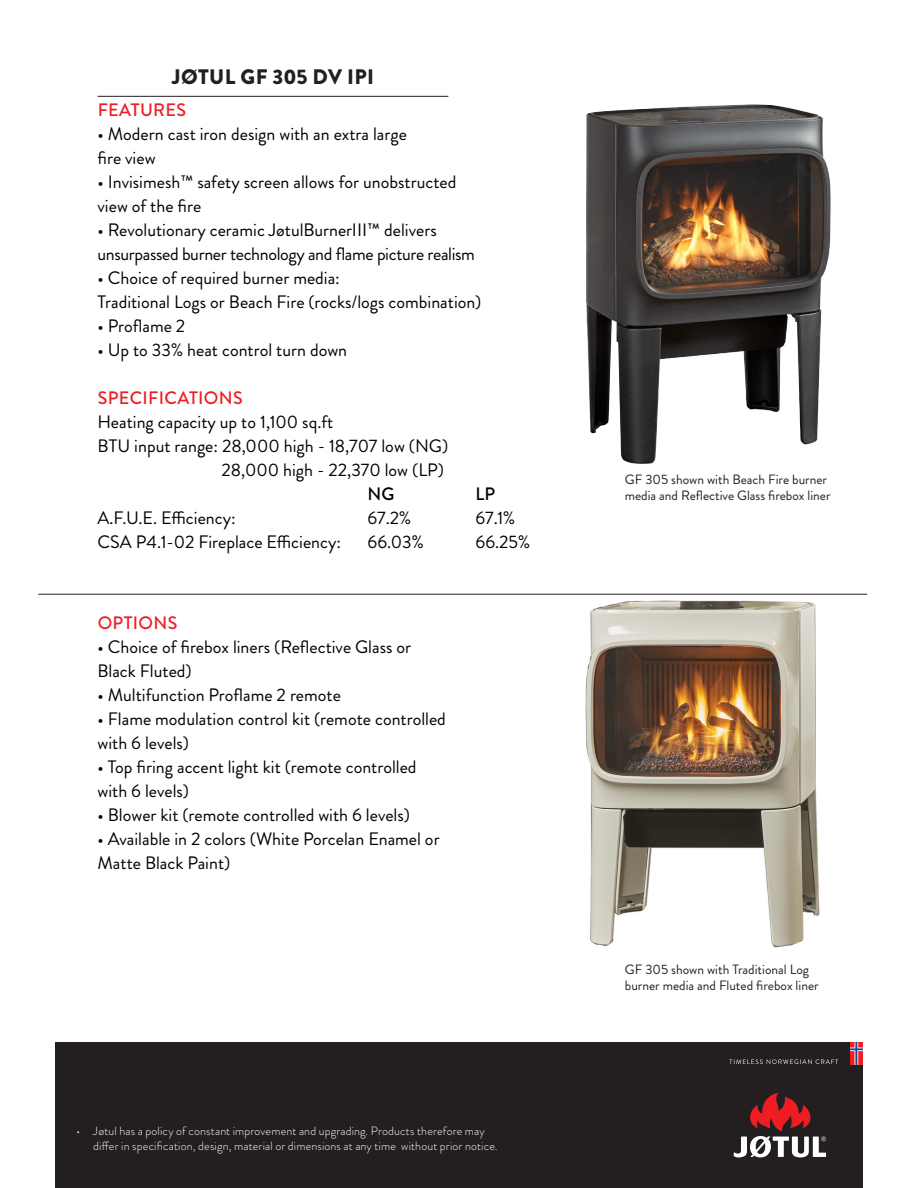
<style>
.page{position:relative;width:918px;height:1188px;background:#fff}
.page>*{position:absolute;margin:0;border:0;box-sizing:border-box;transform-origin:0 0}
.t1{font:900 21px "Brandon Grotesque";letter-spacing:.02em;color:#231f20}
.Brandon_Grotesque_9{font:18px/24px "Brandon Grotesque";color:#000}
.Brandon_Grotesque_9-2{font:18px/24px "Brandon Grotesque";letter-spacing:-.02em;color:#000}
.Brandon_Grotesque_9-3{font:500 18px "Brandon Grotesque";letter-spacing:.02em;color:#ee1d23}
.Brandon_Grotesque_9-4{font:500 18px "Brandon Grotesque";color:#000}
.t2{font:13.5px/16.2px "Brandon Grotesque";color:#231f20}
.t3{font:300 12px/15px "Brandon Grotesque";letter-spacing:.01em;color:#fff}
</style>
<div class="page">
<div style="left:55px;top:1043px;width:808px;height:145px;background:#231f20"></div>
<hr style="left:98px;top:96px;width:350px;height:1px;background:#231f20">
<svg style="left:734px;top:1093px;width:92px;height:64px"></svg>
<img style="left:850px;top:1043px;width:13px;height:21px">
<svg style="left:729px;top:1059px;width:109px;height:5px"></svg>
<hr style="left:38px;top:594px;width:829px;height:1px;background:#231f20">
<img style="left:586px;top:104px;width:245px;height:360px">
<img style="left:585px;top:601px;width:234px;height:346px">
<p class="t1" style="left:172px;top:61px;width:204px">JØTUL GF 305 DV IPI</p>
<p class="Brandon_Grotesque_9-3" style="left:98px;top:98px;width:90px">FEATURES</p>
<p class="Brandon_Grotesque_9" style="left:98px;top:122px;width:311px">• Modern cast iron design with an extra large</p>
<p class="Brandon_Grotesque_9" style="left:98px;top:146px;width:59px">fire view</p>
<p class="Brandon_Grotesque_9" style="left:98px;top:170px;width:360px">• Invisimesh™ safety screen allows for unobstructed view of the fire</p>
<p class="Brandon_Grotesque_9-2" style="left:98px;top:218px;width:379px">• Revolutionary ceramic JøtulBurnerIII™ delivers unsurpassed burner technology and flame picture realism</p>
<p class="Brandon_Grotesque_9" style="left:98px;top:266px;width:385px">• Choice of required burner media:<br>Traditional Logs or Beach Fire (rocks/logs combination)</p>
<p class="Brandon_Grotesque_9" style="left:98px;top:314px;width:89px">• Proflame 2</p>
<p class="Brandon_Grotesque_9" style="left:98px;top:338px;width:251px">• Up to 33% heat control turn down</p>
<p class="Brandon_Grotesque_9-3" style="left:98px;top:386px;width:147px">SPECIFICATIONS</p>
<p class="Brandon_Grotesque_9" style="left:98px;top:410px;width:237px">Heating capacity up to 1,100 sq.ft</p>
<p class="Brandon_Grotesque_9" style="left:98px;top:434px;width:352px">BTU input range: 28,000 high - 18,707 low (NG)</p>
<p class="Brandon_Grotesque_9" style="left:222px;top:458px;width:224px">28,000 high - 22,370 low (LP)</p>
<p class="Brandon_Grotesque_9-4" style="left:368px;top:482px;width:28px">NG</p>
<p class="Brandon_Grotesque_9-4" style="left:476px;top:482px;width:21px">LP</p>
<p class="Brandon_Grotesque_9" style="left:98px;top:506px;width:140px">A.F.U.E. Efficiency:</p>
<p class="Brandon_Grotesque_9" style="left:368px;top:506px;width:45px">67.2%</p>
<p class="Brandon_Grotesque_9" style="left:476px;top:506px;width:41px">67.1%</p>
<p class="Brandon_Grotesque_9" style="left:98px;top:530px;width:245px">CSA P4.1-02 Fireplace Efficiency:</p>
<p class="Brandon_Grotesque_9" style="left:368px;top:530px;width:58px">66.03%</p>
<p class="Brandon_Grotesque_9" style="left:476px;top:530px;width:56px">66.25%</p>
<p class="Brandon_Grotesque_9-3" style="left:98px;top:611px;width:81px">OPTIONS</p>
<p class="Brandon_Grotesque_9" style="left:98px;top:635px;width:315px">• Choice of firebox liners (Reflective Glass or<br>Black Fluted)</p>
<p class="Brandon_Grotesque_9" style="left:98px;top:683px;width:245px">• Multifunction Proflame 2 remote</p>
<p class="Brandon_Grotesque_9" style="left:98px;top:707px;width:350px">• Flame modulation control kit (remote controlled with 6 levels)</p>
<p class="Brandon_Grotesque_9" style="left:98px;top:755px;width:321px">• Top firing accent light kit (remote controlled with 6 levels)</p>
<p class="Brandon_Grotesque_9" style="left:98px;top:803px;width:314px">• Blower kit (remote controlled with 6 levels)</p>
<p class="Brandon_Grotesque_9" style="left:98px;top:827px;width:344px">• Available in 2 colors (White Porcelan Enamel or<br>Matte Black Paint)</p>
<p class="t3" style="left:93px;top:1123px;width:406px;text-indent:-17px">• Jøtul has a policy of constant improvement and upgrading. Products therefore may differ in specification, design, material or dimensions at any time without prior notice.</p>
<p class="t2" style="left:625px;top:471px;width:207px">GF 305 shown with Beach Fire burner media and Reflective Glass firebox liner</p>
<p class="t2" style="left:625px;top:961px;width:195px">GF 305 shown with Traditional Log burner media and Fluted firebox liner</p>
</div>
